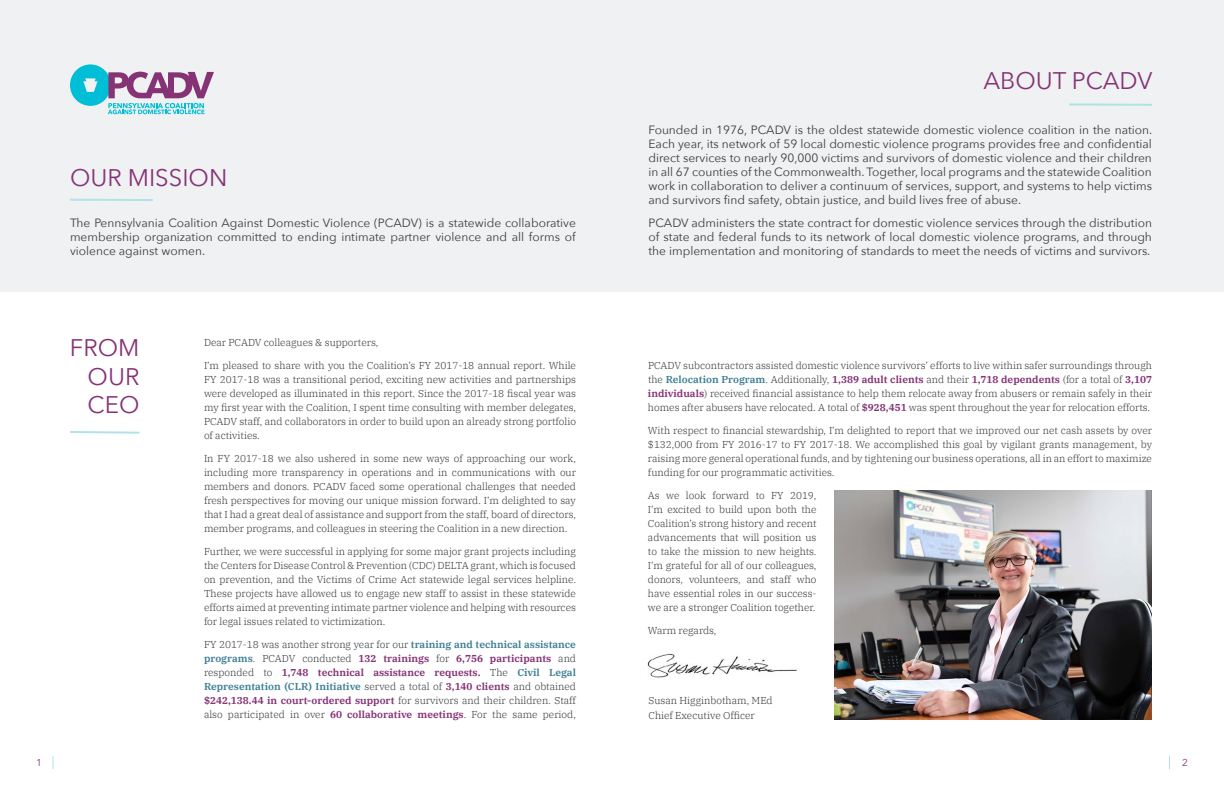
<style>
.page{position:relative;width:1224px;height:792px;background:#fff}
.page>*{position:absolute;margin:0;border:0;box-sizing:border-box;transform-origin:0 0}
.t1{font:24px "Avenir Next";color:#863376}
.Body_Copy{font:12px/14px "Avenir Next";color:#3b3e40;text-align:justify}
.Body_Copy-2{font:300 10px/14px "IBM Plex Serif";color:#3b3e40;text-align:justify}
.Lead_P{font:10px "Avenir Next";color:#863376}
.s1{font-weight:600;color:#418197}
.s2{font-weight:600;color:#863376}
</style>
<div class="page">
<div style="left:0;top:0;width:1224px;height:292px;background:#eff1f2"></div>
<img style="left:647px;top:653px;width:150px;height:25px">
<img style="left:835px;top:490px;width:317px;height:230px">
<svg style="left:70px;top:64px;width:144px;height:50px"></svg>
<svg style="left:70px;top:198px;width:83px;height:3px"></svg>
<svg style="left:1069px;top:103px;width:83px;height:3px"></svg>
<svg style="left:70px;top:431px;width:70px;height:3px"></svg>
<svg style="left:52px;top:756px;width:2px;height:13px"></svg>
<svg style="left:1169px;top:756px;width:1px;height:13px"></svg>
<h1 class="t1" style="left:70px;top:157px;width:159px">OUR MISSION</h1>
<p class="Body_Copy" style="left:70px;top:215px;width:508px">The Pennsylvania Coalition Against Domestic Violence (PCADV) is a statewide collaborative membership organization committed to ending intimate partner violence and all forms of violence against women.</p>
<h1 class="t1" style="left:70px;top:327px;width:71px">FROM</h1>
<h1 class="t1" style="left:88px;top:356px;width:53px">OUR</h1>
<h1 class="t1" style="left:88px;top:385px;width:53px">CEO</h1>
<p class="Body_Copy-2" style="left:204px;top:335px;width:176px">Dear PCADV colleagues &amp; supporters,</p>
<p class="Body_Copy-2" style="left:204px;top:358px;width:374px">I’m pleased to share with you the Coalition’s FY 2017-18 annual report. While FY 2017-18 was a transitional period, exciting new activities and partnerships were developed as illuminated in this report. Since the 2017-18 fiscal year was my first year with the Coalition, I spent time consulting with member delegates, PCADV staff, and collaborators in order to build upon an already strong portfolio of activities.</p>
<p class="Body_Copy-2" style="left:204px;top:451px;width:374px">In FY 2017-18 we also ushered in some new ways of approaching our work, including more transparency in operations and in communications with our members and donors. PCADV faced some operational challenges that needed fresh perspectives for moving our unique mission forward. I’m delighted to say that I had a great deal of assistance and support from the staff, board of directors, member programs, and colleagues in steering the Coalition in a new direction.</p>
<p class="Body_Copy-2" style="left:204px;top:544px;width:374px">Further, we were successful in applying for some major grant projects including the Centers for Disease Control &amp; Prevention (CDC) DELTA grant, which is focused on prevention, and the Victims of Crime Act statewide legal services helpline.<br>These projects have allowed us to engage new staff to assist in these statewide efforts aimed at preventing intimate partner violence and helping with resources for legal issues related to victimization.</p>
<p class="Body_Copy-2" style="left:204px;top:637px;width:374px">FY 2017-18 was another strong year for our <span class="s1">training and technical assistance programs</span>. PCADV conducted <span class="s2">132 trainings</span> for <span class="s2">6,756 participants</span> and responded to <span class="s2">1,748 technical assistance requests.</span> The <span class="s1">Civil Legal Representation (CLR) Initiative</span> served a total of <span class="s2">3,140 clients</span> and obtained <span class="s2">$242,138.44 in court-ordered support</span> for survivors and their children. Staff also participated in over <span class="s2">60 collaborative meetings</span>. For the same period,</p>
<h1 class="t1" style="left:983px;top:61px;width:170px">ABOUT PCADV</h1>
<p class="Body_Copy" style="left:649px;top:123px;width:505px">Founded in 1976, PCADV is the oldest statewide domestic violence coalition in the nation.<br>Each year, its network of 59 local domestic violence programs provides free and confidential direct services to nearly 90,000 victims and survivors of domestic violence and their children in all 67 counties of the Commonwealth. Together, local programs and the statewide Coalition work in collaboration to deliver a continuum of services, support, and systems to help victims and survivors find safety, obtain justice, and build lives free of abuse.</p>
<p class="Body_Copy" style="left:649px;top:216px;width:505px">PCADV administers the state contract for domestic violence services through the distribution of state and federal funds to its network of local domestic violence programs, and through the implementation and monitoring of standards to meet the needs of victims and survivors.</p>
<p class="Body_Copy-2" style="left:648px;top:357px;width:506px">PCADV subcontractors assisted domestic violence survivors’ efforts to live within safer surroundings through the <span class="s1">Relocation Program</span>. Additionally, <span class="s2">1,389 adult clients</span> and their <span class="s2">1,718 dependents</span> (for a total of <span class="s2">3,107 individuals</span>) received financial assistance to help them relocate away from abusers or remain safely in their homes after abusers have relocated. A total of <span class="s2">$928,451</span> was spent throughout the year for relocation efforts.</p>
<p class="Body_Copy-2" style="left:648px;top:422px;width:506px">With respect to financial stewardship, I’m delighted to report that we improved our net cash assets by over $132,000 from FY 2016-17 to FY 2017-18. We accomplished this goal by vigilant grants management, by raising more general operational funds, and by tightening our business operations, all in an effort to maximize funding for our programmatic activities.</p>
<p class="Body_Copy-2" style="left:648px;top:487px;width:170px">As we look forward to FY 2019, I’m excited to build upon both the Coalition’s strong history and recent advancements that will position us to take the mission to new heights.<br>I’m grateful for all of our colleagues, donors, volunteers, and staff who have essential roles in our success&shy;we are a stronger Coalition together.</p>
<p class="Body_Copy-2" style="left:648px;top:622px;width:70px">Warm regards,</p>
<p class="Body_Copy-2" style="left:649px;top:693px;width:126px">Susan Higginbotham, MEd</p>
<p class="Body_Copy-2" style="left:649px;top:707px;width:108px">Chief Executive Officer</p>
<p class="Lead_P" style="left:36px;top:754px;width:7px">1</p>
<p class="Lead_P" style="left:1182px;top:754px;width:7px">2</p>
</div>
